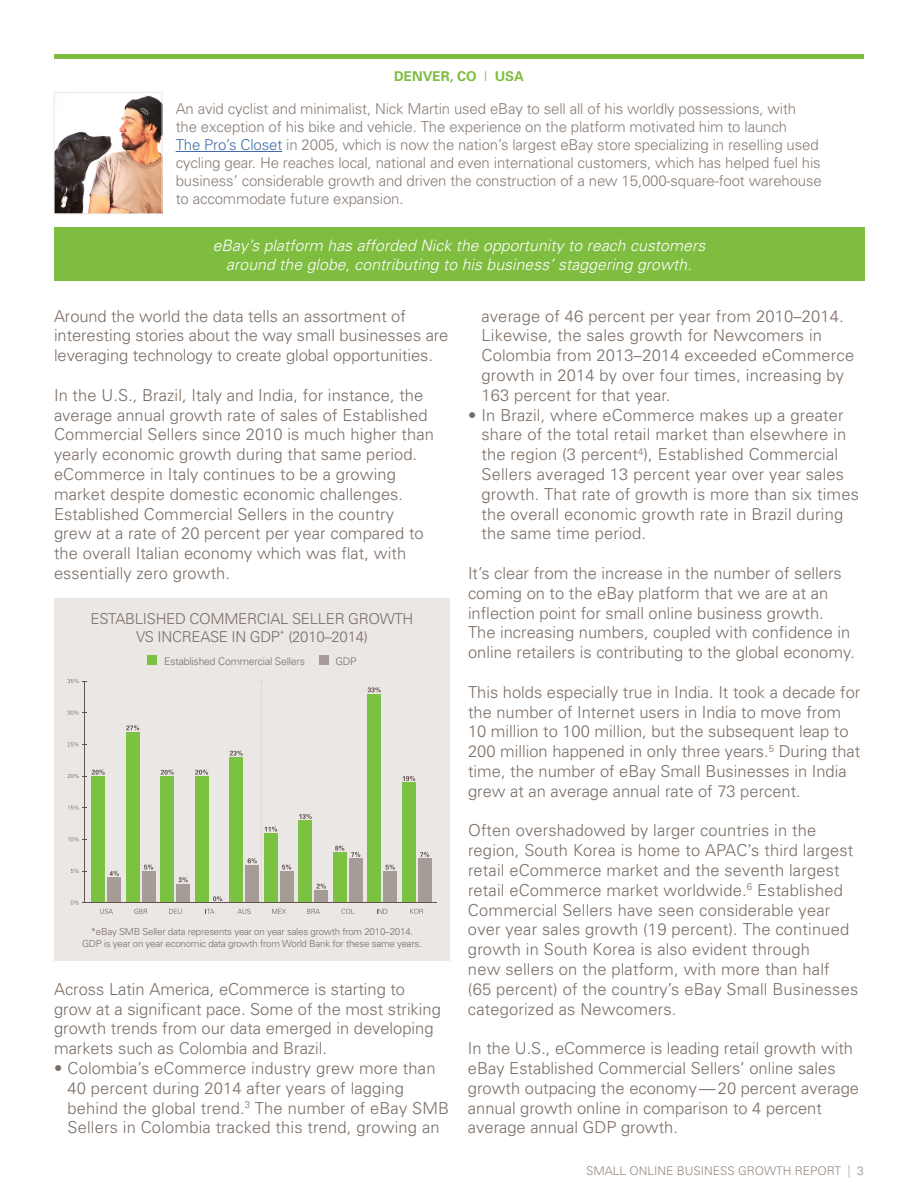
<style>
.page{position:relative;width:918px;height:1188px;background:#fff}
.page>*{position:absolute;margin:0;border:0;box-sizing:border-box;transform-origin:0 0}
.t1{font:300 16.5px/19.8px "Univers";letter-spacing:.005em;color:#7b6e65}
.t2{font:italic 300 15.75px/18.9px "Univers";letter-spacing:.005em;color:#fff;text-align:center}
.t3{font:300 15px/18px "Univers";letter-spacing:-.01em;color:#8a7d75}
.t4{font:300 15px/18px "Univers";letter-spacing:-.02em;color:#7b6e65;text-align:center}
.t5{font:700 13.5px "Univers";color:#7fbd41}
.t6{font:300 12px "Univers";color:#958881}
.t7{font:300 10.5px "Univers";letter-spacing:-.02em;color:#7b6e65}
.t8{font:300 9.75px/11.7px "Univers";letter-spacing:-.025em;color:#7b6e65;text-align:center}
.s1{font-weight:300}
.s2{color:#436da8}
.s3{font-size:18px;color:#b3a9a4}
</style>
<div class="page">
<hr style="left:176px;top:151px;width:106px;height:1px;background:#436da8">
<hr style="left:54px;top:54px;width:810px;height:4px;background:#7fbd41">
<div style="left:54px;top:227px;width:810px;height:54px;background:#7fbd41"></div>
<img style="left:56px;top:95px;width:104px;height:117px">
<div style="left:54px;top:92px;width:108px;height:122px;border:1px solid #eae7e5"></div>
<div style="left:54px;top:598px;width:396px;height:362px;background:#eae7e5"></div>
<div style="left:147px;top:656px;width:10px;height:9px;background:#7bc142"></div>
<div style="left:319px;top:656px;width:10px;height:9px;background:#a59b97"></div>
<div style="left:107px;top:877px;width:14px;height:26px;background:#a59b97"></div>
<div style="left:142px;top:871px;width:13px;height:32px;background:#a59b97"></div>
<div style="left:176px;top:884px;width:14px;height:19px;background:#a59b97"></div>
<div style="left:314px;top:890px;width:14px;height:13px;background:#a59b97"></div>
<div style="left:349px;top:858px;width:13px;height:45px;background:#a59b97"></div>
<div style="left:383px;top:871px;width:14px;height:32px;background:#a59b97"></div>
<div style="left:418px;top:858px;width:13px;height:45px;background:#a59b97"></div>
<div style="left:92px;top:776px;width:13px;height:127px;background:#7bc142"></div>
<div style="left:126px;top:732px;width:13px;height:171px;background:#7bc142"></div>
<div style="left:161px;top:776px;width:13px;height:127px;background:#7bc142"></div>
<div style="left:195px;top:776px;width:13px;height:127px;background:#7bc142"></div>
<div style="left:299px;top:820px;width:13px;height:83px;background:#7bc142"></div>
<div style="left:333px;top:852px;width:13px;height:51px;background:#7bc142"></div>
<div style="left:368px;top:694px;width:13px;height:209px;background:#7bc142"></div>
<div style="left:402px;top:782px;width:13px;height:121px;background:#7bc142"></div>
<svg style="left:71px;top:901px;width:8px;height:4px"></svg>
<svg style="left:100px;top:909px;width:13px;height:5px"></svg>
<svg style="left:134px;top:909px;width:13px;height:5px"></svg>
<svg style="left:169px;top:909px;width:12px;height:5px"></svg>
<svg style="left:238px;top:909px;width:13px;height:5px"></svg>
<svg style="left:207px;top:909px;width:7px;height:5px"></svg>
<svg style="left:307px;top:909px;width:13px;height:5px"></svg>
<svg style="left:377px;top:909px;width:10px;height:5px"></svg>
<svg style="left:410px;top:909px;width:13px;height:5px"></svg>
<svg style="left:341px;top:909px;width:13px;height:5px"></svg>
<svg style="left:68px;top:679px;width:18px;height:4px"></svg>
<svg style="left:68px;top:711px;width:18px;height:4px"></svg>
<svg style="left:68px;top:742px;width:18px;height:4px"></svg>
<svg style="left:68px;top:774px;width:18px;height:4px"></svg>
<svg style="left:68px;top:806px;width:18px;height:4px"></svg>
<svg style="left:71px;top:869px;width:15px;height:4px"></svg>
<svg style="left:68px;top:837px;width:18px;height:4px"></svg>
<svg style="left:92px;top:769px;width:13px;height:6px"></svg>
<svg style="left:110px;top:871px;width:9px;height:5px"></svg>
<svg style="left:126px;top:725px;width:13px;height:5px"></svg>
<svg style="left:144px;top:864px;width:9px;height:6px"></svg>
<svg style="left:161px;top:769px;width:13px;height:6px"></svg>
<svg style="left:178px;top:877px;width:10px;height:5px"></svg>
<svg style="left:195px;top:769px;width:13px;height:6px"></svg>
<svg style="left:213px;top:896px;width:9px;height:5px"></svg>
<svg style="left:299px;top:814px;width:13px;height:5px"></svg>
<svg style="left:317px;top:883px;width:9px;height:6px"></svg>
<svg style="left:335px;top:845px;width:9px;height:6px"></svg>
<svg style="left:351px;top:852px;width:9px;height:5px"></svg>
<svg style="left:368px;top:687px;width:13px;height:5px"></svg>
<svg style="left:386px;top:864px;width:9px;height:6px"></svg>
<svg style="left:403px;top:776px;width:12px;height:5px"></svg>
<div style="left:280px;top:871px;width:13px;height:32px;background:#a59b97"></div>
<svg style="left:272px;top:909px;width:14px;height:5px"></svg>
<svg style="left:230px;top:681px;width:61px;height:221px"></svg>
<hr style="left:84px;top:681px;width:1px;height:222px;background:#62544e">
<hr style="left:82px;top:902px;width:354px;height:1px;background:#62544e">
<svg style="left:420px;top:852px;width:9px;height:5px"></svg>
<p class="t5" style="left:394px;top:67px;width:131px">DENVER, CO <span class="s1">|</span> USA</p>
<p class="t3" style="left:176px;top:99px;width:648px">An avid cyclist and minimalist, Nick Martin used eBay to sell all of his worldly possessions, with<br>the exception of his bike and vehicle. The experience on the platform motivated him to launch<br><span class="s2">The Pro’s Closet</span> in 2005, which is now the nation’s largest eBay store specializing in reselling used cycling gear. He reaches local, national and even international customers, which has helped fuel his business’ considerable growth and driven the construction of a new 15,000-square-foot warehouse to accommodate future expansion.</p>
<p class="t2" style="left:213px;top:236px;width:494px">eBay’s platform has afforded Nick the opportunity to reach customers around the globe, contributing to his business’ staggering growth.</p>
<p class="t1" style="left:54px;top:305px;width:396px">Around the world the data tells an assortment of interesting stories about the way small businesses are leveraging technology to create global opportunities.</p>
<p class="t1" style="left:54px;top:385px;width:381px">In the U.S., Brazil, Italy and India, for instance, the average annual growth rate of sales of Established Commercial Sellers since 2010 is much higher than yearly economic growth during that same period. eCommerce in Italy continues to be a growing market despite domestic economic challenges.<br>Established Commercial Sellers in the country grew at a rate of 20 percent per year compared to the overall Italian economy which was flat, with essentially zero growth.</p>
<p class="t4" style="left:91px;top:609px;width:324px">ESTABLISHED COMMERCIAL SELLER GROWTH<br>VS INCREASE IN GDP<sup>*</sup> (2010–2014)</p>
<p class="t7" style="left:164px;top:655px;width:142px">Established Commercial Sellers</p>
<p class="t7" style="left:335px;top:655px;width:23px">GDP</p>
<p class="t8" style="left:82px;top:926px;width:341px">*eBay SMB Seller data represents year on year sales growth from 2010–2014.<br>GDP is year on year economic data growth from World Bank for these same years.</p>
<p class="t1" style="left:54px;top:979px;width:388px">Across Latin America, eCommerce is starting to grow at a significant pace. Some of the most striking growth trends from our data emerged in developing markets such as Colombia and Brazil.</p>
<p class="t1" style="left:67px;top:1058px;width:383px;text-indent:-13px">• Colombia’s eCommerce industry grew more than 40 percent during 2014 after years of lagging behind the global trend.<sup>3</sup> The number of eBay SMB Sellers in Colombia tracked this trend, growing an</p>
<p class="t1" style="left:482px;top:305px;width:374px">average of 46 percent per year from 2010–2014.<br>Likewise, the sales growth for Newcomers in Colombia from 2013–2014 exceeded eCommerce growth in 2014 by over four times, increasing by 163 percent for that year.</p>
<p class="t1" style="left:481px;top:404px;width:379px;text-indent:-13px">• In Brazil, where eCommerce makes up a greater share of the total retail market than elsewhere in the region (3 percent<sup>4</sup>), Established Commercial Sellers averaged 13 percent year over year sales growth. That rate of growth is more than six times the overall economic growth rate in Brazil during the same time period.</p>
<p class="t1" style="left:468px;top:563px;width:388px">It’s clear from the increase in the number of sellers coming on to the eBay platform that we are at an inflection point for small online business growth.<br>The increasing numbers, coupled with confidence in online retailers is contributing to the global economy.</p>
<p class="t1" style="left:468px;top:682px;width:394px">This holds especially true in India. It took a decade for the number of Internet users in India to move from 10 million to 100 million, but the subsequent leap to 200 million happened in only three years.<sup>5</sup> During that time, the number of eBay Small Businesses in India grew at an average annual rate of 73 percent.</p>
<p class="t1" style="left:468px;top:820px;width:392px">Often overshadowed by larger countries in the region, South Korea is home to APAC’s third largest retail eCommerce market and the seventh largest retail eCommerce market worldwide.<sup>6</sup> Established Commercial Sellers have seen considerable year over year sales growth (19 percent). The continued growth in South Korea is also evident through<br>new sellers on the platform, with more than half<br>(65 percent) of the country’s eBay Small Businesses categorized as Newcomers.</p>
<p class="t1" style="left:468px;top:1038px;width:393px">In the U.S., eCommerce is leading retail growth with eBay Established Commercial Sellers’ online sales growth outpacing the economy—20 percent average annual growth online in comparison to 4 percent average annual GDP growth.</p>
<p class="t6" style="left:586px;top:1164px;width:279px">SMALL ONLINE BUSINESS GROWTH REPORT <span class="s3">|</span> 3</p>
</div>
